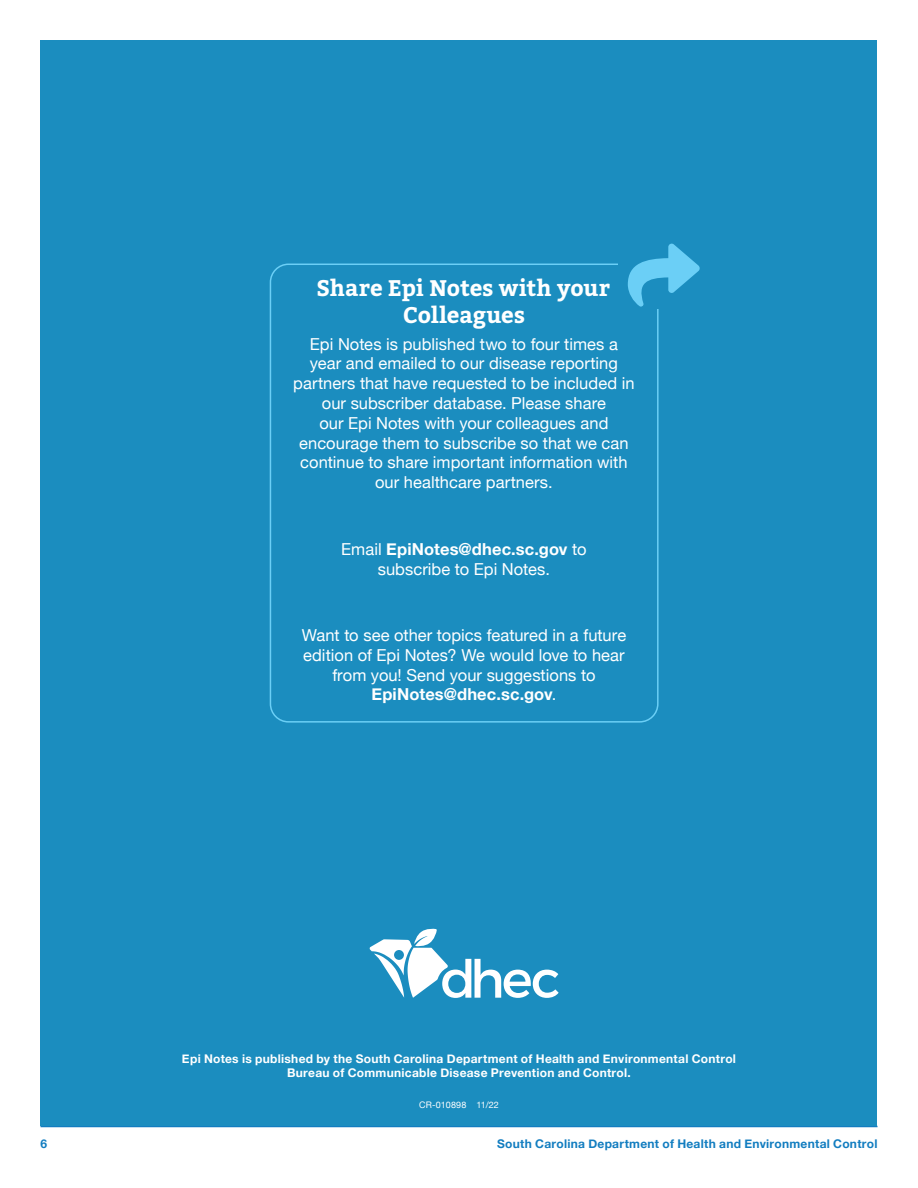
<style>
.page{position:relative;width:918px;height:1188px;background:#fff}
.page>*{position:absolute;margin:0;border:0;box-sizing:border-box;transform-origin:0 0}
.t1{font:700 22.5px/27px "Bitter";color:#fff;text-align:center}
.t2{font:16.5px/19.8px "Helvetica Neue";color:#fff;text-align:center}
.t3{font:700 12px/14.4px "Helvetica Neue";letter-spacing:.02em;color:#fff;text-align:center}
.t4{font:700 12px "Helvetica Neue";letter-spacing:.025em;color:#127dc0}
.t5{font:9px "Helvetica Neue";letter-spacing:.02em;color:#fff}
.s1{font-weight:700}
</style>
<div class="page">
<hr style="left:40px;top:1126px;width:838px;height:1px;background:#127dc0">
<div style="left:40px;top:40px;width:838px;height:1086px;background:#1b8dbf"></div>
<svg style="left:370px;top:929px;width:189px;height:69px"></svg>
<div style="left:270px;top:264px;width:389px;height:459px;border:2px solid #6bcff6;border-radius:18px"></div>
<div style="left:618px;top:233px;width:92px;height:75px;background:#1b8dbf"></div>
<h1 class="t1" style="left:316px;top:275px;width:295px">Share Epi Notes with your<br>Colleagues</h1>
<p class="t2" style="left:293px;top:335px;width:343px">Epi Notes is published two to four times a year and emailed to our disease reporting partners that have requested to be included in our subscriber database. Please share<br>our Epi Notes with your colleagues and encourage them to subscribe so that we can continue to share important information with our healthcare partners.</p>
<p class="t2" style="left:341px;top:540px;width:247px">Email <span class="s1">EpiNotes@dhec.sc.gov</span> to subscribe to Epi Notes.</p>
<p class="t2" style="left:302px;top:626px;width:326px">Want to see other topics featured in a future edition of Epi Notes? We would love to hear from you! Send your suggestions to <span class="s1">EpiNotes@dhec.sc.gov</span>.</p>
<p class="t3" style="left:182px;top:1052px;width:556px">Epi Notes is published by the South Carolina Department of Health and Environmental Control<br>Bureau of Communicable Disease Prevention and Control.</p>
<p class="t5" style="left:419px;top:1098px;width:81px">CR-010898 11/22</p>
<p class="t4" style="left:40px;top:1134px;width:8px">6</p>
<p class="t4" style="left:497px;top:1134px;width:382px">South Carolina Department of Health and Environmental Control</p>
</div>
